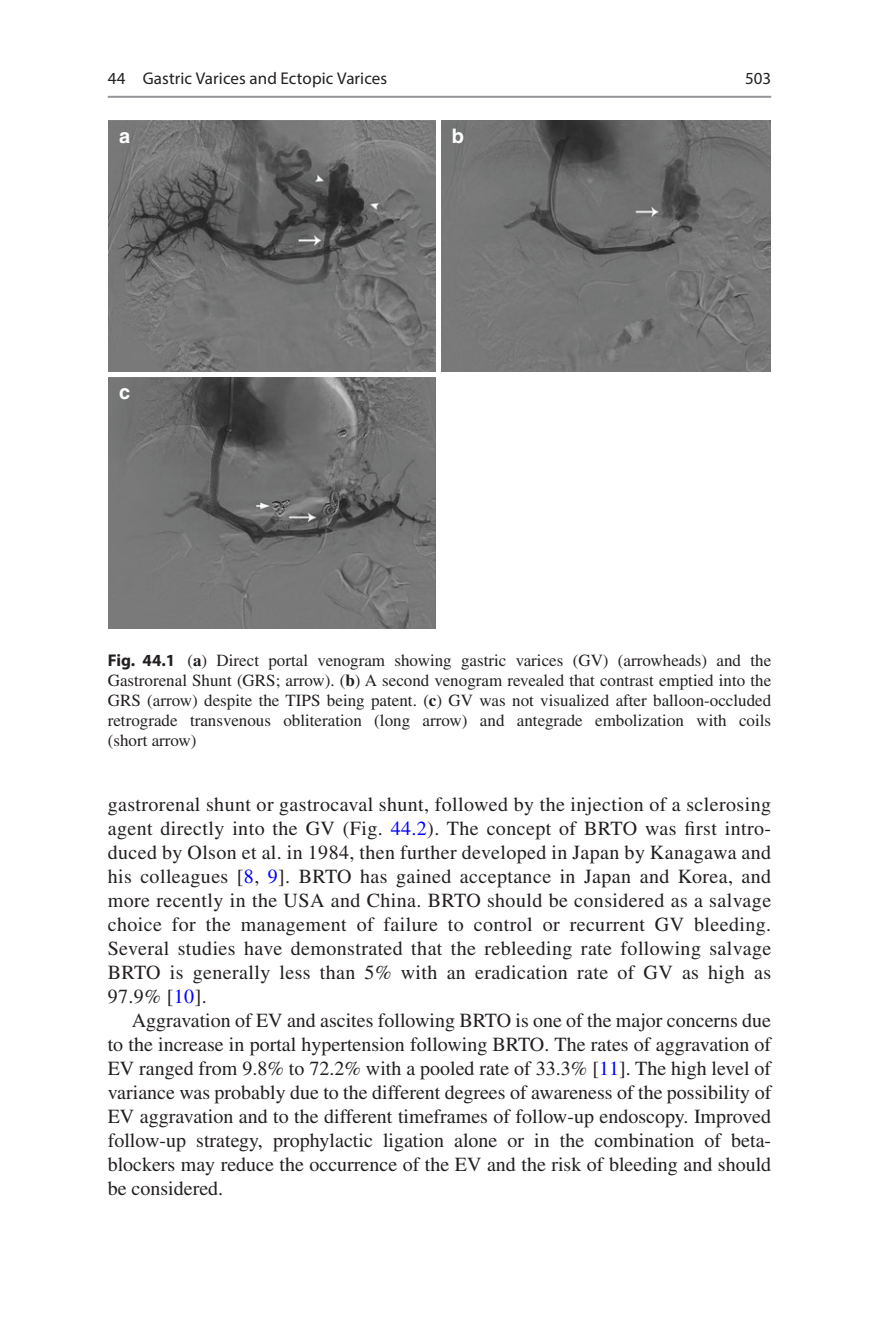
<style>
.page{position:relative;width:879px;height:1333px;background:#fff}
.page>*{position:absolute;margin:0;border:0;box-sizing:border-box;transform-origin:0 0}
.Text{font:20px/24px "Times LT Std";letter-spacing:.01em;color:#231f20;text-align:justify}
.t1{font:700 20px "Helvetica";color:#fff}
.t2{font:17px/20px "Times LT Std";color:#231f20;text-align:justify}
.t3{font:17px "Myriad Pro";letter-spacing:.005em;color:#231f20}
.s1{font-family:"Myriad Pro";font-weight:700}
.s2{font-weight:700}
.s3{color:#00f}
</style>
<div class="page">
<img style="left:108px;top:121px;width:328px;height:250px">
<img style="left:441px;top:121px;width:329px;height:250px">
<img style="left:108px;top:377px;width:328px;height:251px">
<hr style="left:108px;top:96px;width:663px;height:2px;background:#939598">
<p class="t3" style="left:108px;top:68px;width:281px">44 Gastric Varices and Ectopic Varices</p>
<p class="t1" style="left:119px;top:124px;width:13px">a</p>
<p class="t1" style="left:452px;top:124px;width:14px">b</p>
<p class="t1" style="left:119px;top:380px;width:13px">c</p>
<p class="t3" style="left:745px;top:68px;width:27px">503</p>
<p class="t2" style="left:108px;top:649px;width:665px"><span class="s1">Fig. 44.1</span> (<span class="s2">a</span>) Direct portal venogram showing gastric varices (GV) (arrowheads) and the Gastrorenal Shunt (GRS; arrow). (<span class="s2">b</span>) A second venogram revealed that contrast emptied into the GRS (arrow) despite the TIPS being patent. (<span class="s2">c</span>) GV was not visualized after balloon-occluded retrograde transvenous obliteration (long arrow) and antegrade embolization with coils (short arrow)</p>
<p class="Text" style="left:108px;top:792px;width:665px">gastrorenal shunt or gastrocaval shunt, followed by the injection of a sclerosing agent directly into the GV (Fig. <span class="s3">44.2</span>). The concept of BRTO was first intro&shy;duced by Olson et al. in 1984, then further developed in Japan by Kanagawa and his colleagues [<span class="s3">8</span>, <span class="s3">9</span>]. BRTO has gained acceptance in Japan and Korea, and more recently in the USA and China. BRTO should be considered as a salvage choice for the management of failure to control or recurrent GV bleeding.<br>Several studies have demonstrated that the rebleeding rate following salvage BRTO is generally less than 5% with an eradication rate of GV as high as 97.9% [<span class="s3">10</span>].</p>
<p class="Text" style="left:108px;top:1008px;width:665px;text-indent:24px">Aggravation of EV and ascites following BRTO is one of the major concerns due to the increase in portal hypertension following BRTO. The rates of aggravation of EV ranged from 9.8% to 72.2% with a pooled rate of 33.3% [<span class="s3">11</span>]. The high level of variance was probably due to the different degrees of awareness of the possibility of EV aggravation and to the different timeframes of follow-up endoscopy. Improved follow-up strategy, prophylactic ligation alone or in the combination of beta&shy;blockers may reduce the occurrence of the EV and the risk of bleeding and should be considered.</p>
</div>
